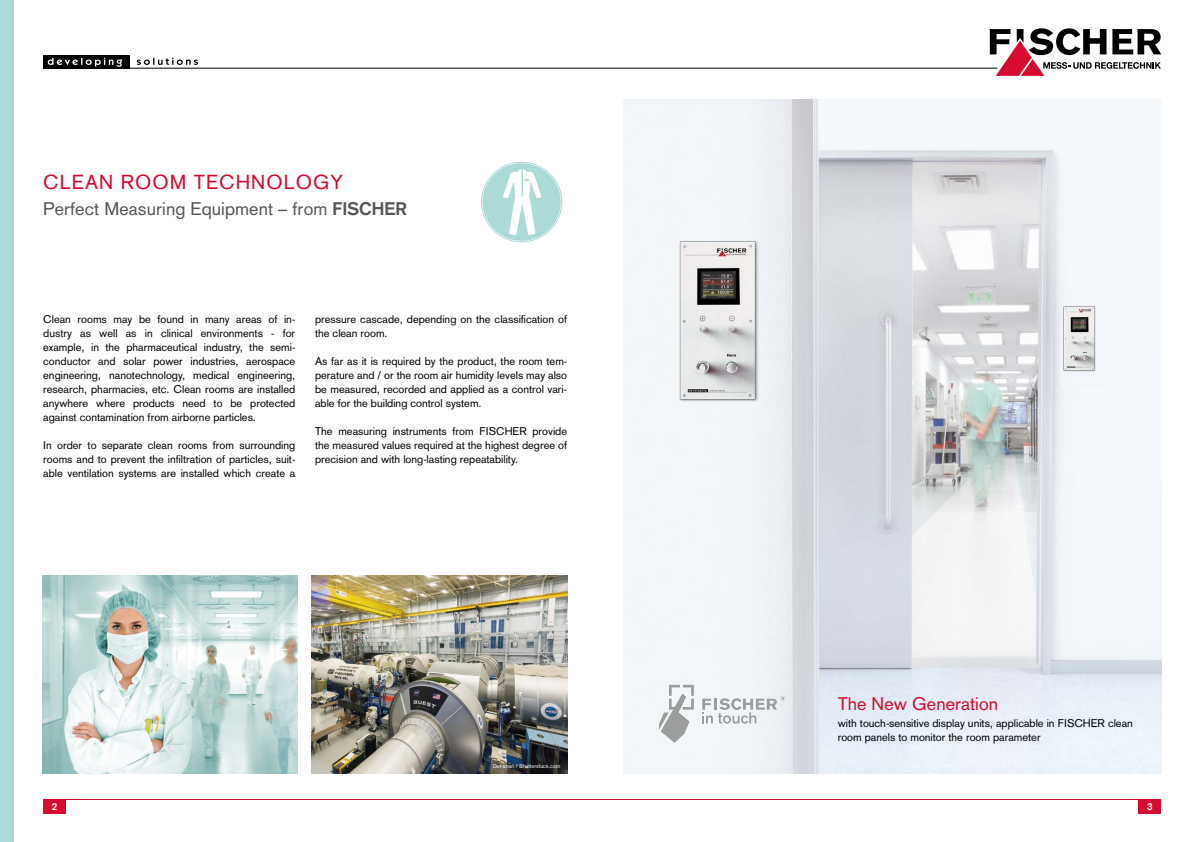
<style>
.page{position:relative;width:1191px;height:842px;background:#fff}
.page>*{position:absolute;margin:0;border:0;box-sizing:border-box;transform-origin:0 0}
.t1{font:20px "Akzidenz Grotesk";letter-spacing:.05em;color:#d50c2f}
.t2{font:18px "Akzidenz Grotesk";letter-spacing:.005em;color:#565656}
.t3{font:18px "Akzidenz Grotesk";letter-spacing:.005em;color:#d50c2f}
.t4{font:11px/14px "Akzidenz Grotesk";color:#000;text-align:justify}
.t5{font:700 10px "Akzidenz Grotesk";color:#fff}
.t6{font:5.5px "Akzidenz Grotesk";color:#fff}
.s1{font-weight:700}
</style>
<div class="page">
<img style="left:624px;top:99px;width:537px;height:675px">
<svg style="left:989px;top:28px;width:172px;height:48px"></svg>
<hr style="left:43px;top:68px;width:954px;height:1px;background:#000">
<div style="left:43px;top:55px;width:86px;height:13px;background:#000"></div>
<svg style="left:48px;top:58px;width:74px;height:9px"></svg>
<svg style="left:137px;top:58px;width:61px;height:7px"></svg>
<hr style="left:43px;top:799px;width:1118px;height:1px;background:#d50c2f">
<div style="left:43px;top:799px;width:23px;height:15px;background:#d50c2f"></div>
<div style="left:1138px;top:799px;width:23px;height:15px;background:#d50c2f"></div>
<svg style="left:656px;top:684px;width:132px;height:61px"></svg>
<div style="left:483px;top:163px;width:77px;height:78px;border:2px solid #abd9d7;border-radius:50%"></div>
<img style="left:486px;top:167px;width:70px;height:70px">
<img style="left:43px;top:575px;width:255px;height:199px">
<img style="left:312px;top:576px;width:255px;height:198px">
<div style="left:679px;top:240px;width:80px;height:163px;background:#d5d8dc"></div>
<img style="left:676px;top:236px;width:81px;height:166px">
<div style="left:1063px;top:305px;width:34px;height:67px;background:#e0e3e8"></div>
<img style="left:1062px;top:304px;width:33px;height:67px">
<div style="left:0;top:0;width:14px;height:842px;background:#abd9d7"></div>
<h1 class="t1" style="left:43px;top:170px;width:301px">CLEAN ROOM TECHNOLOGY</h1>
<h2 class="t2" style="left:43px;top:198px;width:365px">Perfect Measuring Equipment – from <span class="s1">FISCHER</span></h2>
<p class="t4" style="left:43px;top:312px;width:253px">Clean rooms may be found in many areas of in&shy;dustry as well as in clinical environments - for example, in the pharmaceutical industry, the semi&shy;conductor and solar power industries, aerospace engineering, nanotechnology, medical engineering, research, pharmacies, etc. Clean rooms are installed anywhere where products need to be protected against contamination from airborne particles.</p>
<p class="t4" style="left:43px;top:438px;width:253px">In order to separate clean rooms from surrounding rooms and to prevent the infiltration of particles, suit&shy;able ventilation systems are installed which create a</p>
<p class="t4" style="left:315px;top:312px;width:253px">pressure cascade, depending on the classification of the clean room.</p>
<p class="t4" style="left:315px;top:354px;width:253px">As far as it is required by the product, the room tem&shy;perature and / or the room air humidity levels may also be measured, recorded and applied as a control vari&shy;able for the building control system.</p>
<p class="t4" style="left:315px;top:424px;width:253px">The measuring instruments from FISCHER provide the measured values required at the highest degree of precision and with long-lasting repeatability.</p>
<p class="t6" style="left:493px;top:763px;width:69px">Det-anan / Shutterstuck.com</p>
<h2 class="t3" style="left:837px;top:693px;width:162px">The New Generation</h2>
<p class="t4" style="left:837px;top:716px;width:297px">with touch-sensitive display units, applicable in FISCHER clean room panels to monitor the room parameter</p>
<p class="t5" style="left:52px;top:801px;width:7px">2</p>
<p class="t5" style="left:1147px;top:801px;width:7px">3</p>
</div>
